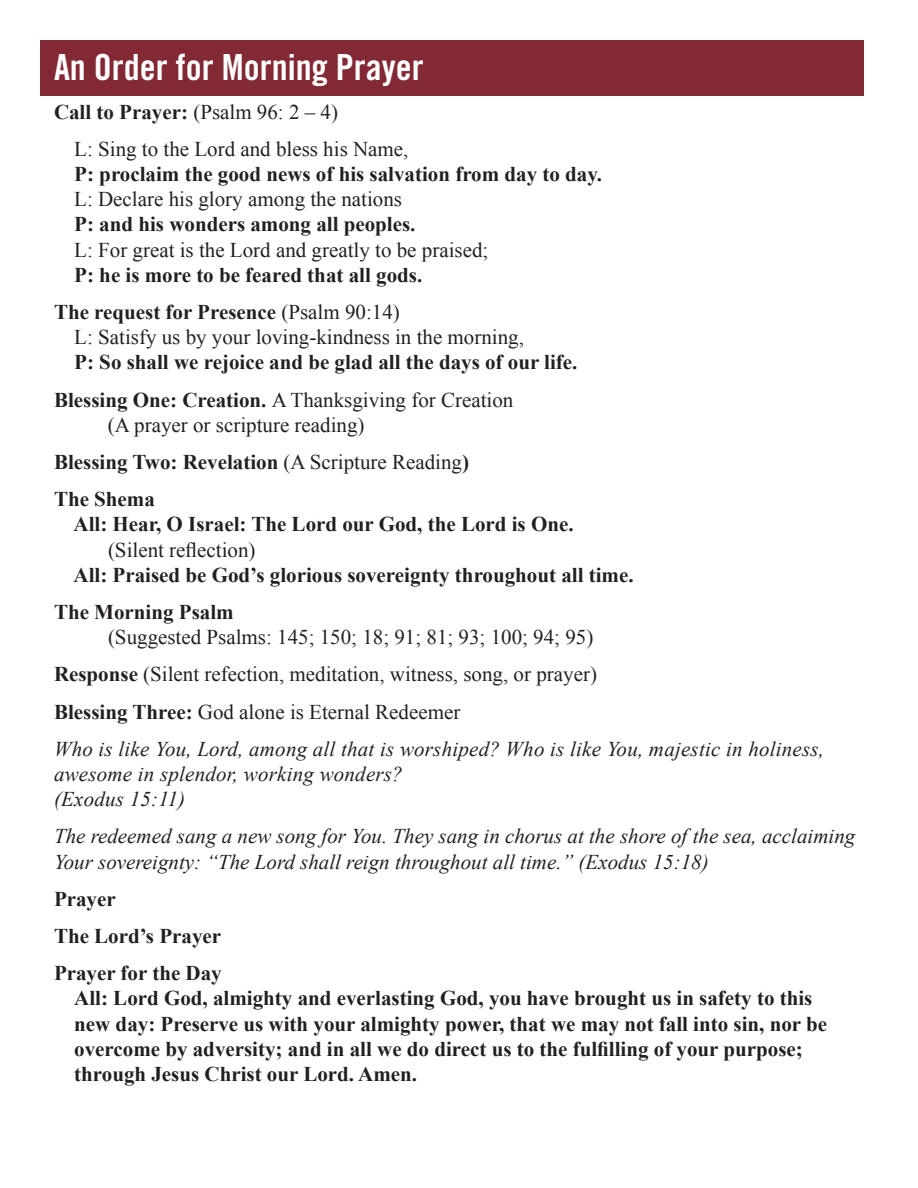
<style>
.page{position:relative;width:918px;height:1188px;background:#fff}
.page>*{position:absolute;margin:0;border:0;box-sizing:border-box;transform-origin:0 0}
.Subhead_1{font:36px "Trade Gothic LT Std Bd Cn 20";color:#fff}
.No_Spacing_wrd_1{font:700 21px/25.2px "Times New Roman";color:#231f20}
.No_Spacing_wrd_1-2{font:21px/25.2px "Times New Roman";color:#231f20}
.Normal_wrd_1{font:italic 21px/25.2px "Times New Roman";color:#231f20}
.Normal_wrd_1-2{font:700 21px "Times New Roman";color:#231f20}
.Normal_wrd_1-3{font:21px "Times New Roman";color:#231f20}
.s1{font-weight:400}
.s2{font-weight:700}
</style>
<div class="page">
<div style="left:40px;top:40px;width:824px;height:56px;background:#832935"></div>
<p class="Subhead_1" style="left:54px;top:45px;width:371px">An Order for Morning Prayer</p>
<p class="Normal_wrd_1-2" style="left:54px;top:97px;width:286px">Call to Prayer: <span class="s1">(Psalm 96: 2 – 4)</span></p>
<p class="No_Spacing_wrd_1-2" style="left:74px;top:136px;width:336px">L: Sing to the Lord and bless his Name,</p>
<p class="No_Spacing_wrd_1" style="left:74px;top:161px;width:529px">P: proclaim the good news of his salvation from day to day.</p>
<p class="No_Spacing_wrd_1-2" style="left:74px;top:186px;width:329px">L: Declare his glory among the nations</p>
<p class="No_Spacing_wrd_1" style="left:74px;top:211px;width:343px">P: and his wonders among all peoples.</p>
<p class="No_Spacing_wrd_1-2" style="left:74px;top:237px;width:416px">L: For great is the Lord and greatly to be praised;</p>
<p class="No_Spacing_wrd_1" style="left:74px;top:262px;width:350px">P: he is more to be feared that all gods.</p>
<p class="Normal_wrd_1-2" style="left:54px;top:298px;width:347px">The request for Presence <span class="s1">(Psalm 90:14)</span></p>
<p class="No_Spacing_wrd_1-2" style="left:74px;top:324px;width:451px">L: Satisfy us by your loving-kindness in the morning,</p>
<p class="No_Spacing_wrd_1" style="left:74px;top:349px;width:505px">P: So shall we rejoice and be glad all the days of our life.</p>
<p class="No_Spacing_wrd_1-2" style="left:108px;top:387px;width:407px;text-indent:-54px"><span class="s2">Blessing One: Creation.</span> A Thanksgiving for Creation (A prayer or scripture reading)</p>
<p class="No_Spacing_wrd_1" style="left:54px;top:449px;width:417px">Blessing Two: Revelation <span class="s1">(A Scripture Reading</span>)</p>
<p class="No_Spacing_wrd_1" style="left:54px;top:486px;width:102px">The Shema</p>
<p class="No_Spacing_wrd_1" style="left:74px;top:511px;width:502px">All: Hear, O Israel: The Lord our God, the Lord is One.</p>
<p class="No_Spacing_wrd_1-2" style="left:108px;top:537px;width:149px">(Silent reflection)</p>
<p class="No_Spacing_wrd_1" style="left:74px;top:562px;width:562px">All: Praised be God’s glorious sovereignty throughout all time.</p>
<p class="No_Spacing_wrd_1-2" style="left:108px;top:599px;width:487px;text-indent:-54px"><span class="s2">The Morning Psalm<br></span>(Suggested Psalms: 145; 150; 18; 91; 81; 93; 100; 94; 95)</p>
<p class="No_Spacing_wrd_1-2" style="left:54px;top:662px;width:545px"><span class="s2">Response</span> (Silent refection, meditation, witness, song, or prayer)</p>
<p class="Normal_wrd_1-3" style="left:54px;top:698px;width:408px"><span class="s2">Blessing Three:</span> God alone is Eternal Redeemer</p>
<p class="Normal_wrd_1" style="left:54px;top:736px;width:772px">Who is like You, Lord, among all that is worshiped? Who is like You, majestic in holiness, awesome in splendor, working wonders?<br>(Exodus 15:11)</p>
<p class="Normal_wrd_1" style="left:54px;top:823px;width:803px">The redeemed sang a new song for You. They sang in chorus at the shore of the sea, acclaiming<br>Your sovereignty: “The Lord shall reign throughout all time.” (Exodus 15:18)</p>
<p class="No_Spacing_wrd_1" style="left:54px;top:886px;width:63px">Prayer</p>
<p class="No_Spacing_wrd_1" style="left:54px;top:923px;width:169px">The Lord’s Prayer</p>
<p class="No_Spacing_wrd_1" style="left:54px;top:960px;width:169px">Prayer for the Day</p>
<p class="No_Spacing_wrd_1" style="left:74px;top:985px;width:754px">All: Lord God, almighty and everlasting God, you have brought us in safety to this new day: Preserve us with your almighty power, that we may not fall into sin, nor be overcome by adversity; and in all we do direct us to the fulfilling of your purpose; through Jesus Christ our Lord. Amen.</p>
</div>
